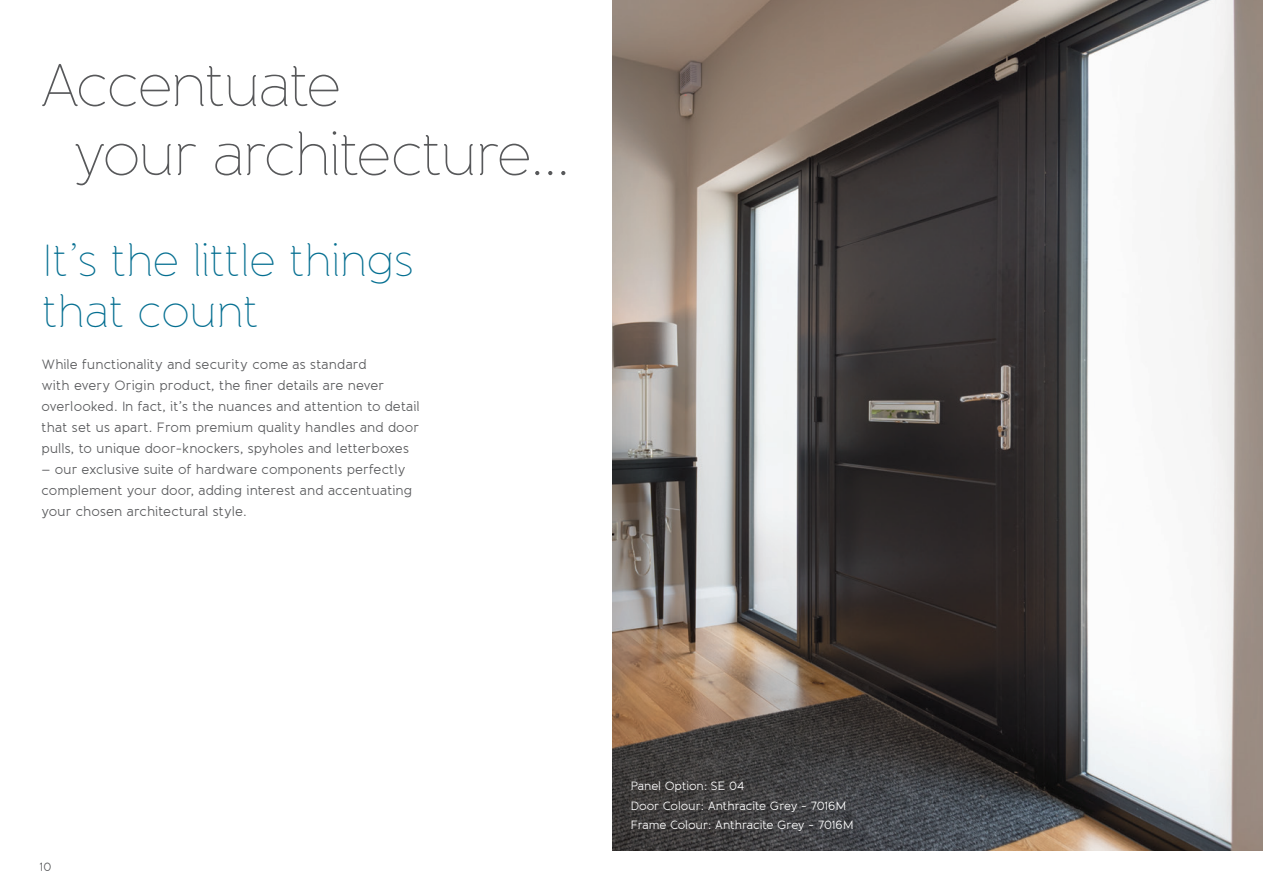
<style>
.page{position:relative;width:1263px;height:893px;background:#fff}
.page>*{position:absolute;margin:0;border:0;box-sizing:border-box;transform-origin:0 0}
.t1{font:100 60px/69px "Banda";letter-spacing:-.03em;color:#57585a}
.t2{font:100 45px/51px "Banda";color:#056f91}
.t3{font:13.5px/21px "Banda";color:#57585a}
.t4{font:12px/19.5px "Banda";letter-spacing:-.015em;color:#fff}
.t5{font:12px "Banda";color:#57585a}
</style>
<div class="page">
<img style="left:612px;top:0;width:651px;height:850px">
<h1 class="t1" style="left:73px;top:51px;width:499px;text-indent:-34px">Accentuate<br>your architecture...</h1>
<h2 class="t2" style="left:43px;top:236px;width:373px">It’s the little things that count</h2>
<p class="t3" style="left:41px;top:354px;width:380px">While functionality and security come as standard<br>with every Origin product, the finer details are never overlooked. In fact, it’s the nuances and attention to detail that set us apart. From premium quality handles and door pulls, to unique door-knockers, spyholes and letterboxes</p>
<p class="t3" style="left:41px;top:459px;width:372px">– our exclusive suite of hardware components perfectly complement your door, adding interest and accentuating your chosen architectural style.</p>
<p class="t5" style="left:40px;top:859px;width:13px">10</p>
<p class="t4" style="left:630px;top:776px;width:225px">Panel Option: SE 04<br>Door Colour: Anthracite Grey - 7016M<br>Frame Colour: Anthracite Grey - 7016M</p>
</div>
